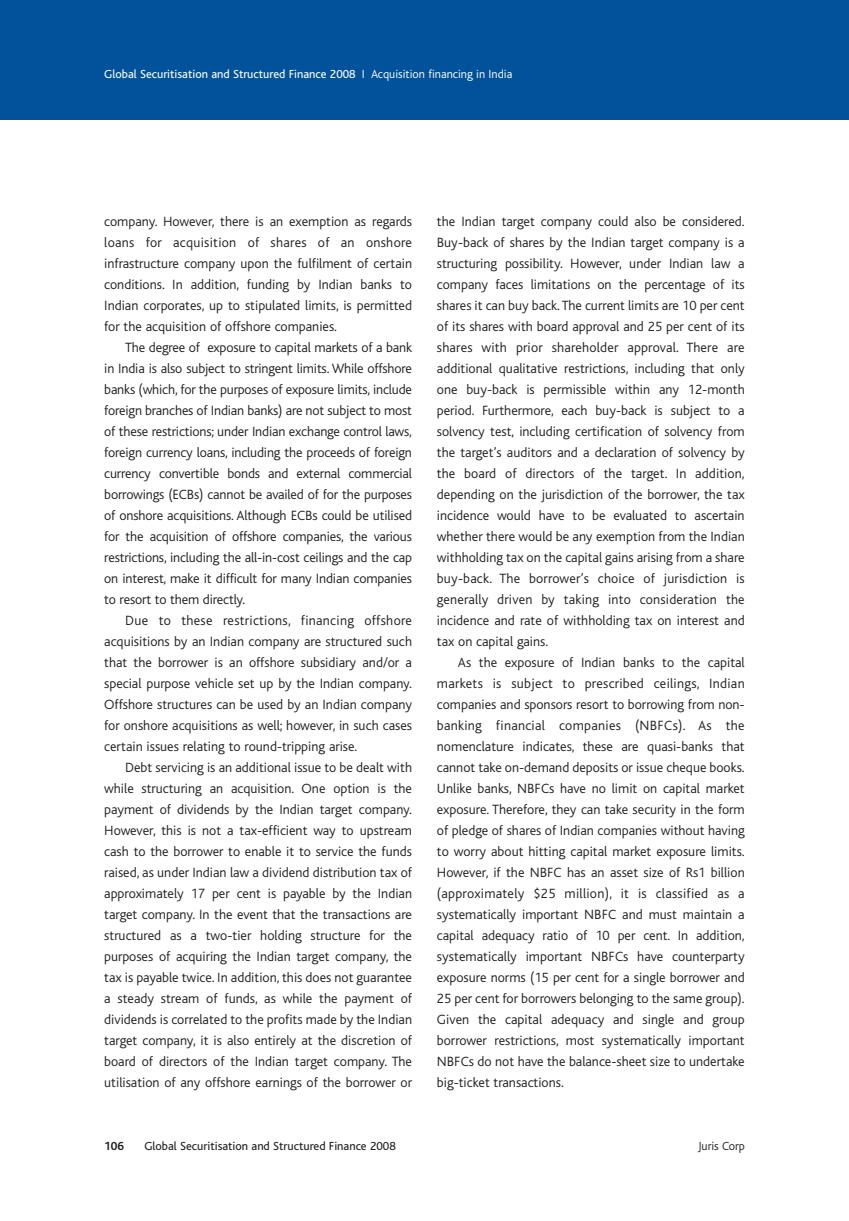
<style>
.page{position:relative;width:849px;height:1221px;background:#fff}
.page>*{position:absolute;margin:0;border:0;box-sizing:border-box;transform-origin:0 0}
.t1{font:300 14px/21px "Bliss";color:#231f20;text-align:justify}
.t2{font:12.25px "Bliss";color:#fff}
.t3{font:12.25px "Bliss";color:#231f20}
.t4{font:300 12.25px "Bliss";letter-spacing:-.01em;color:#231f20}
.t5{font:700 12.25px "Bliss";color:#231f20}
.s1{font-weight:300}
</style>
<div class="page">
<div style="left:0;top:1px;width:848px;height:118px;background:#01529a"></div>
<p class="t2" style="left:104px;top:70px;width:409px">Global Securitisation and Structured Finance 2008 <span class="s1">I Acquisition financing in India</span></p>
<p class="t1" style="left:104px;top:211px;width:309px">company. However, there is an exemption as regards loans for acquisition of shares of an onshore infrastructure company upon the fulfilment of certain conditions. In addition, funding by Indian banks to Indian corporates, up to stipulated limits, is permitted for the acquisition of offshore companies.</p>
<p class="t1" style="left:104px;top:337px;width:309px;text-indent:21px">The degree of exposure to capital markets of a bank in India is also subject to stringent limits. While offshore banks (which, for the purposes of exposure limits, include foreign branches of Indian banks) are not subject to most of these restrictions; under Indian exchange control laws, foreign currency loans, including the proceeds of foreign currency convertible bonds and external commercial borrowings (ECBs) cannot be availed of for the purposes of onshore acquisitions. Although ECBs could be utilised for the acquisition of offshore companies, the various restrictions, including the all-in-cost ceilings and the cap on interest, make it difficult for many Indian companies to resort to them directly.</p>
<p class="t1" style="left:104px;top:610px;width:309px;text-indent:21px">Due to these restrictions, financing offshore acquisitions by an Indian company are structured such that the borrower is an offshore subsidiary and/or a special purpose vehicle set up by the Indian company.<br>Offshore structures can be used by an Indian company for onshore acquisitions as well; however, in such cases certain issues relating to round-tripping arise.</p>
<p class="t1" style="left:104px;top:757px;width:309px;text-indent:21px">Debt servicing is an additional issue to be dealt with while structuring an acquisition. One option is the payment of dividends by the Indian target company.<br>However, this is not a tax-efficient way to upstream cash to the borrower to enable it to service the funds raised, as under Indian law a dividend distribution tax of approximately 17 per cent is payable by the Indian target company. In the event that the transactions are structured as a two-tier holding structure for the purposes of acquiring the Indian target company, the tax is payable twice. In addition, this does not guarantee a steady stream of funds, as while the payment of dividends is correlated to the profits made by the Indian target company, it is also entirely at the discretion of board of directors of the Indian target company. The utilisation of any offshore earnings of the borrower or</p>
<p class="t1" style="left:437px;top:211px;width:309px">the Indian target company could also be considered.<br>Buy-back of shares by the Indian target company is a structuring possibility. However, under Indian law a company faces limitations on the percentage of its shares it can buy back.The current limits are 10 per cent of its shares with board approval and 25 per cent of its shares with prior shareholder approval. There are additional qualitative restrictions, including that only one buy-back is permissible within any 12-month period. Furthermore, each buy-back is subject to a solvency test, including certification of solvency from the target’s auditors and a declaration of solvency by the board of directors of the target. In addition, depending on the jurisdiction of the borrower, the tax incidence would have to be evaluated to ascertain whether there would be any exemption from the Indian withholding tax on the capital gains arising from a share buy-back. The borrower’s choice of jurisdiction is generally driven by taking into consideration the incidence and rate of withholding tax on interest and tax on capital gains.</p>
<p class="t1" style="left:437px;top:652px;width:309px;text-indent:21px">As the exposure of Indian banks to the capital markets is subject to prescribed ceilings, Indian companies and sponsors resort to borrowing from non&shy;banking financial companies (NBFCs). As the nomenclature indicates, these are quasi-banks that cannot take on-demand deposits or issue cheque books.<br>Unlike banks, NBFCs have no limit on capital market exposure. Therefore, they can take security in the form of pledge of shares of Indian companies without having to worry about hitting capital market exposure limits.<br>However, if the NBFC has an asset size of Rs1 billion (approximately $25 million), it is classified as a systematically important NBFC and must maintain a capital adequacy ratio of 10 per cent. In addition, systematically important NBFCs have counterparty exposure norms (15 per cent for a single borrower and 25 per cent for borrowers belonging to the same group).<br>Given the capital adequacy and single and group borrower restrictions, most systematically important NBFCs do not have the balance-sheet size to undertake big-ticket transactions.</p>
<p class="t5" style="left:104px;top:1141px;width:21px">106</p>
<p class="t3" style="left:144px;top:1141px;width:253px">Global Securitisation and Structured Finance 2008</p>
<p class="t4" style="left:697px;top:1140px;width:48px">Juris Corp</p>
</div>
